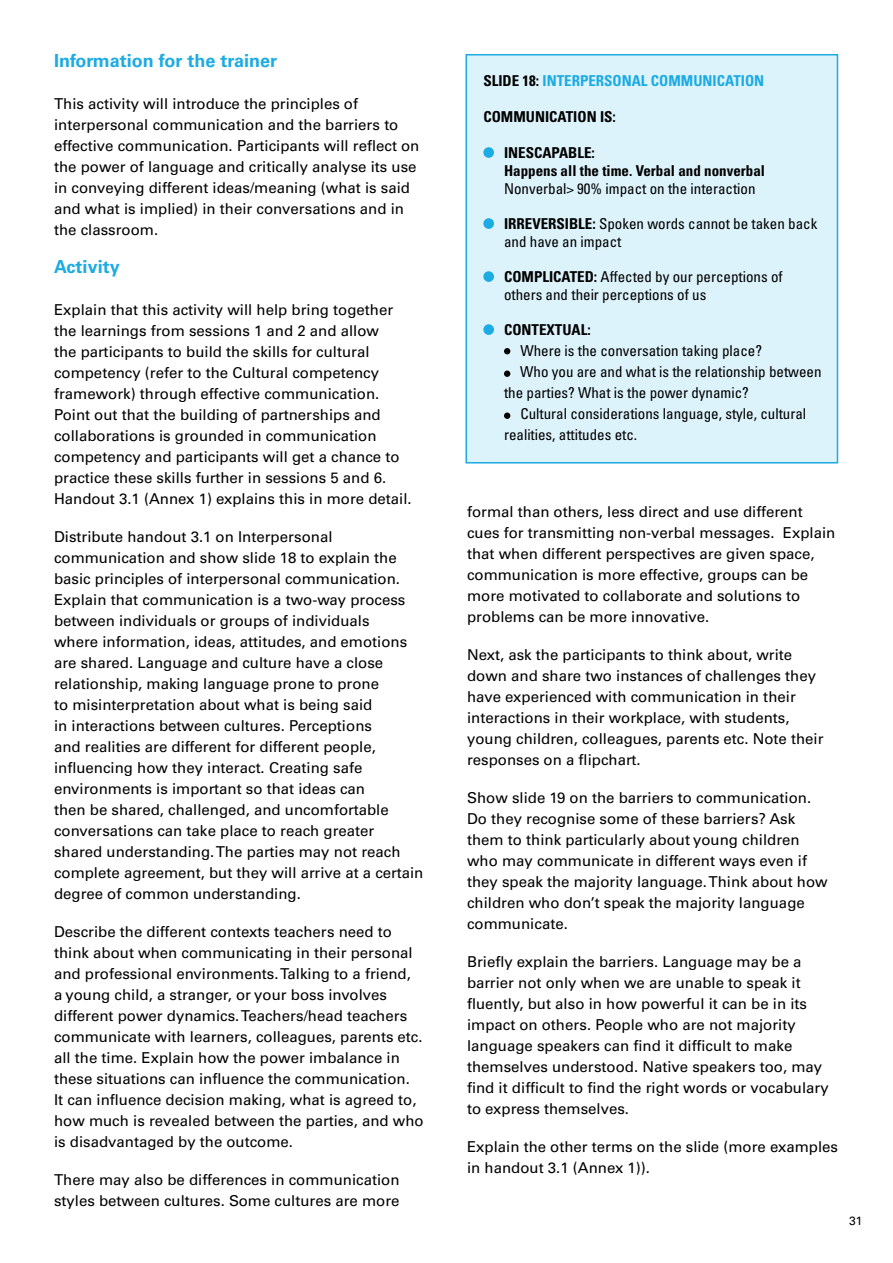
<style>
.page{position:relative;width:893px;height:1263px;background:#fff}
.page>*{position:absolute;margin:0;border:0;box-sizing:border-box;transform-origin:0 0}
.t1{font:700 18px "Univers LTCYR 65";color:#1cabe3}
.t2{font:15px/21px "Univers LTCYR 55 Roman";color:#000}
.t3{font:condensed 15px/18px "Univers LTCYR 57";color:#000}
.t4{font:15px/18px "Univers LTCYR 67 Bold Cond";color:#000}
.t5{font:15px "Univers LTCYR 67 Bold Cond";color:#1cabe3}
.t6{font:12px "Univers LTCYR 55 Roman";color:#000}
.s1{color:#000}
.s2{font-family:"Univers LTCYR 67 Bold Cond";font-stretch:normal}
</style>
<div class="page">
<div style="left:465px;top:54px;width:373px;height:409px;background:#ddf3fb;border:2px solid #1cabe3"></div>
<div style="left:483px;top:147px;width:11px;height:11px;background:#1cabe3;border-radius:50%"></div>
<div style="left:483px;top:218px;width:11px;height:11px;background:#1cabe3;border-radius:50%"></div>
<div style="left:483px;top:271px;width:11px;height:11px;background:#1cabe3;border-radius:50%"></div>
<div style="left:483px;top:324px;width:11px;height:11px;background:#1cabe3;border-radius:50%"></div>
<svg style="left:504px;top:348px;width:6px;height:6px"></svg>
<div style="left:504px;top:370px;width:6px;height:7px;background:#000;border-radius:50%"></div>
<div style="left:504px;top:412px;width:6px;height:7px;background:#000;border-radius:50%"></div>
<p class="t1" style="left:54px;top:48px;width:225px">Information for the trainer</p>
<p class="t2" style="left:54px;top:93px;width:367px">This activity will introduce the principles of interpersonal communication and the barriers to effective communication. Participants will reflect on the power of language and critically analyse its use in conveying different ideas/meaning (what is said and what is implied) in their conversations and in the classroom.</p>
<p class="t1" style="left:54px;top:254px;width:67px">Activity</p>
<p class="t2" style="left:54px;top:299px;width:359px">Explain that this activity will help bring together the learnings from sessions 1 and 2 and allow<br>the participants to build the skills for cultural competency (refer to the Cultural competency framework) through effective communication.<br>Point out that the building of partnerships and collaborations is grounded in communication competency and participants will get a chance to practice these skills further in sessions 5 and 6.<br>Handout 3.1 (Annex 1) explains this in more detail.</p>
<p class="t2" style="left:54px;top:526px;width:371px">Distribute handout 3.1 on Interpersonal communication and show slide 18 to explain the basic principles of interpersonal communication.<br>Explain that communication is a two-way process between individuals or groups of individuals<br>where information, ideas, attitudes, and emotions are shared. Language and culture have a close relationship, making language prone to prone<br>to misinterpretation about what is being said<br>in interactions between cultures. Perceptions<br>and realities are different for different people, influencing how they interact. Creating safe environments is important so that ideas can<br>then be shared, challenged, and uncomfortable conversations can take place to reach greater shared understanding. The parties may not reach complete agreement, but they will arrive at a certain degree of common understanding.</p>
<p class="t2" style="left:54px;top:921px;width:371px">Describe the different contexts teachers need to think about when communicating in their personal and professional environments. Talking to a friend,<br>a young child, a stranger, or your boss involves different power dynamics. Teachers/head teachers communicate with learners, colleagues, parents etc. all the time. Explain how the power imbalance in these situations can influence the communication.<br>It can influence decision making, what is agreed to, how much is revealed between the parties, and who is disadvantaged by the outcome.</p>
<p class="t2" style="left:54px;top:1169px;width:347px">There may also be differences in communication styles between cultures. Some cultures are more</p>
<p class="t5" style="left:483px;top:71px;width:282px"><span class="s1">SLIDE 18:</span> INTERPERSONAL COMMUNICATION</p>
<p class="t4" style="left:483px;top:107px;width:134px">COMMUNICATION IS:</p>
<p class="t4" style="left:504px;top:143px;width:263px">INESCAPABLE:<br>Happens all the time. Verbal and nonverbal</p>
<p class="t3" style="left:504px;top:179px;width:253px">Nonverbal&gt; 90% impact on the interaction</p>
<p class="t3" style="left:504px;top:214px;width:315px"><span class="s2">IRREVERSIBLE:</span> Spoken words cannot be taken back and have an impact</p>
<p class="t3" style="left:504px;top:267px;width:280px"><span class="s2">COMPLICATED:</span> Affected by our perceptions of others and their perceptions of us</p>
<p class="t4" style="left:504px;top:320px;width:88px">CONTEXTUAL:</p>
<p class="t3" style="left:520px;top:341px;width:243px">Where is the conversation taking place?</p>
<p class="t3" style="left:520px;top:362px;width:303px">Who you are and what is the relationship between</p>
<p class="t3" style="left:504px;top:383px;width:246px">the parties? What is the power dynamic?</p>
<p class="t3" style="left:520px;top:404px;width:287px">Cultural considerations language, style, cultural</p>
<p class="t3" style="left:504px;top:425px;width:135px">realities, attitudes etc.</p>
<p class="t2" style="left:467px;top:500px;width:370px">formal than others, less direct and use different cues for transmitting non-verbal messages. Explain that when different perspectives are given space, communication is more effective, groups can be more motivated to collaborate and solutions to problems can be more innovative.</p>
<p class="t2" style="left:467px;top:643px;width:358px">Next, ask the participants to think about, write down and share two instances of challenges they have experienced with communication in their interactions in their workplace, with students, young children, colleagues, parents etc. Note their responses on a flipchart.</p>
<p class="t2" style="left:467px;top:786px;width:362px">Show slide 19 on the barriers to communication.<br>Do they recognise some of these barriers? Ask them to think particularly about young children who may communicate in different ways even if they speak the majority language. Think about how children who don’t speak the majority language communicate.</p>
<p class="t2" style="left:467px;top:950px;width:363px">Briefly explain the barriers. Language may be a barrier not only when we are unable to speak it fluently, but also in how powerful it can be in its impact on others. People who are not majority language speakers can find it difficult to make themselves understood. Native speakers too, may find it difficult to find the right words or vocabulary to express themselves.</p>
<p class="t2" style="left:467px;top:1135px;width:373px">Explain the other terms on the slide (more examples in handout 3.1 (Annex 1)).</p>
<p class="t6" style="left:849px;top:1212px;width:15px">31</p>
</div>
